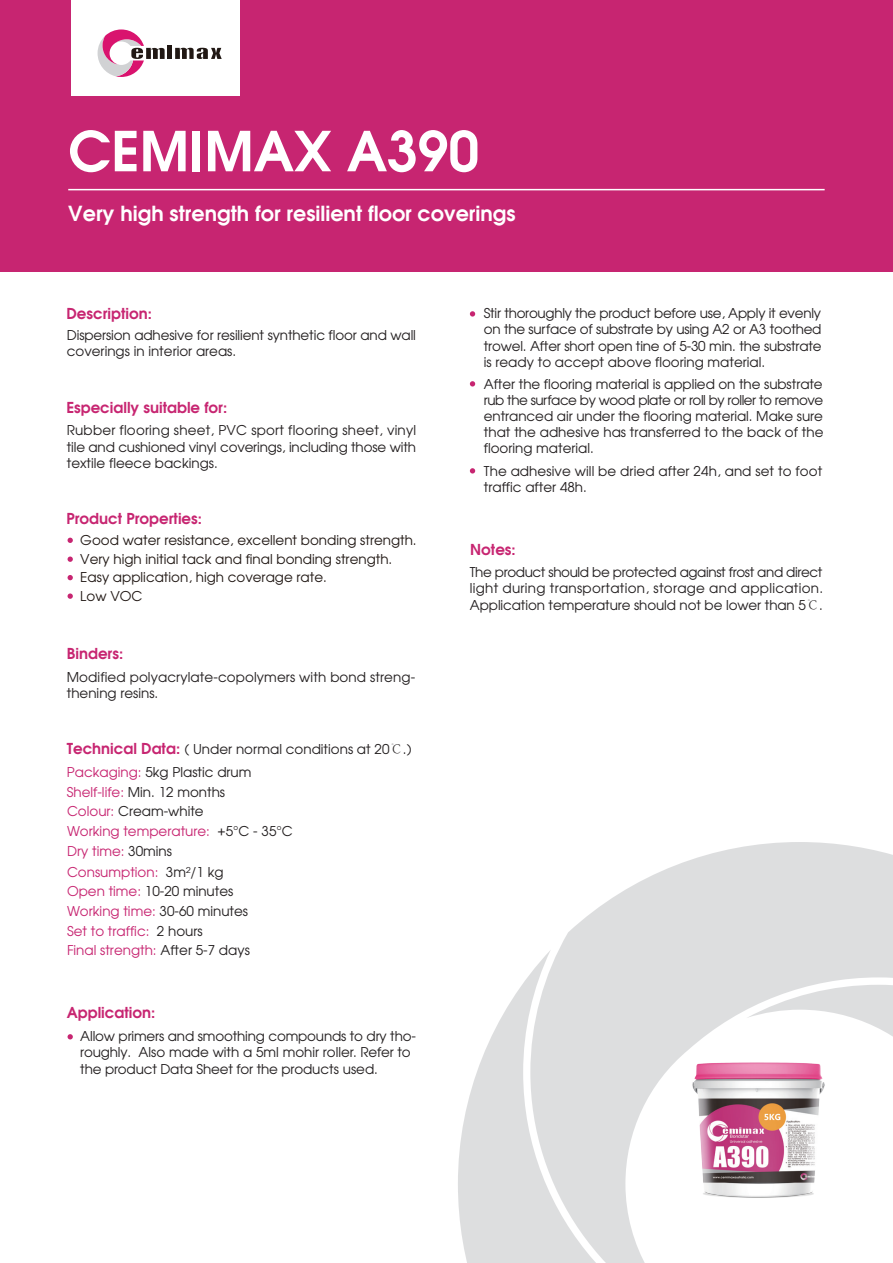
<style>
.page{position:relative;width:893px;height:1263px;background:#fff}
.page>*{position:absolute;margin:0;border:0;box-sizing:border-box;transform-origin:0 0}
.t1{font:600 54.75px "Avant Garde";color:#fff}
.t2{font:600 20.7px "Avant Garde";color:#fff}
.t3{font:600 15px "Avant Garde";color:#c72571}
.t4{font:13.5px/16.2px "Avant Garde";color:#231f20}
.t5{font:13.5px/19.6px "Avant Garde";color:#c72571}
.t6{font:13.5px/18.6px "Avant Garde";color:#211814}
.s1{font-weight:600;font-size:15px;color:#c72571}
.s2{font-family:"Adobe Song Std";font-weight:300}
.s3{color:#c72571}
.s4{color:#231f20}
</style>
<div class="page">
<div style="left:0;top:0;width:893px;height:271px;background:#c72571"></div>
<hr style="left:68px;top:189px;width:757px;height:1px;background:#fff">
<div style="left:71px;top:0;width:168px;height:95px;background:#fff"></div>
<svg style="left:98px;top:29px;width:124px;height:48px"></svg>
<svg style="left:458px;top:975px;width:72px;height:288px;fill:#dddedf"></svg>
<svg style="left:530px;top:842px;width:363px;height:421px;fill:#dddedf"></svg>
<svg style="left:68px;top:538px;width:5px;height:5px"></svg>
<svg style="left:68px;top:556px;width:5px;height:6px"></svg>
<svg style="left:68px;top:575px;width:5px;height:5px"></svg>
<svg style="left:68px;top:593px;width:5px;height:6px"></svg>
<svg style="left:68px;top:1034px;width:5px;height:5px"></svg>
<svg style="left:470px;top:311px;width:5px;height:6px"></svg>
<svg style="left:470px;top:381px;width:5px;height:5px"></svg>
<svg style="left:470px;top:468px;width:5px;height:5px"></svg>
<img style="left:664px;top:1040px;width:182px;height:176px">
<h1 class="t1" style="left:68px;top:115px;width:413px">CEMIMAX A390</h1>
<h2 class="t2" style="left:68px;top:199px;width:449px">Very high strength for resilient floor coverings</h2>
<p class="t3" style="left:66px;top:303px;width:87px">Description:</p>
<p class="t4" style="left:67px;top:326px;width:351px">Dispersion adhesive for resilient synthetic floor and wall coverings in interior areas.</p>
<p class="t3" style="left:66px;top:398px;width:162px">Especially suitable for:</p>
<p class="t4" style="left:67px;top:422px;width:351px;text-align:justify">Rubber flooring sheet, PVC sport flooring sheet, vinyl tile and cushioned vinyl coverings, including those with textile fleece backings.</p>
<p class="t3" style="left:66px;top:509px;width:137px">Product Properties:</p>
<p class="t6" style="left:80px;top:531px;width:338px">Good water resistance, excellent bonding strength.<br>Very high initial tack and final bonding strength.<br>Easy application, high coverage rate.<br>Low VOC</p>
<p class="t3" style="left:67px;top:644px;width:58px">Binders:</p>
<p class="t4" style="left:67px;top:669px;width:350px">Modified polyacrylate-copolymers with bond streng&shy;thening resins.</p>
<p class="t4" style="left:67px;top:738px;width:346px;line-height:22.6px"><span class="s1">Technical Data:</span> ( Under normal conditions at 20<span class="s2">℃</span>.)<br><span class="s3">Packaging:</span> 5kg Plastic drum</p>
<p class="t5" style="left:67px;top:782px;width:228px">Shelf-life: <span class="s4">Min. 12 months<br></span>Colour: <span class="s4">Cream-white<br></span>Working temperature: <span class="s4">+5°C - 35°C<br></span>Dry time: <span class="s4">30mins</span></p>
<p class="t5" style="left:67px;top:862px;width:184px">Consumption: <span class="s4">3m²/1 kg<br></span>Open time: <span class="s4">10-20 minutes<br></span>Working time: <span class="s4">30-60 minutes<br></span>Set to traffic: <span class="s4">2 hours<br></span>Final strength: <span class="s4">After 5-7 days</span></p>
<p class="t3" style="left:67px;top:1002px;width:90px">Application:</p>
<p class="t4" style="left:80px;top:1028px;width:337px">Allow primers and smoothing compounds to dry tho&shy;roughly. Also made with a 5ml mohir roller. Refer to the product Data Sheet for the products used.</p>
<p class="t4" style="left:484px;top:305px;width:339px;text-align:justify">Stir thoroughly the product before use, Apply it evenly on the surface of substrate by using A2 or A3 toothed trowel. After short open tine of 5-30 min. the substrate is ready to accept above flooring material.</p>
<p class="t4" style="left:484px;top:375px;width:341px;text-align:justify">After the flooring material is applied on the substrate rub the surface by wood plate or roll by roller to remove entranced air under the flooring material. Make sure that the adhesive has transferred to the back of the flooring material.</p>
<p class="t4" style="left:484px;top:462px;width:340px">The adhesive will be dried after 24h, and set to foot traffic after 48h.</p>
<p class="t3" style="left:470px;top:540px;width:47px">Notes:</p>
<p class="t4" style="left:470px;top:564px;width:355px;text-align:justify">The product should be protected against frost and direct light during transportation, storage and application.<br>Application temperature should not be lower than 5<span class="s2">℃</span>.</p>
</div>
